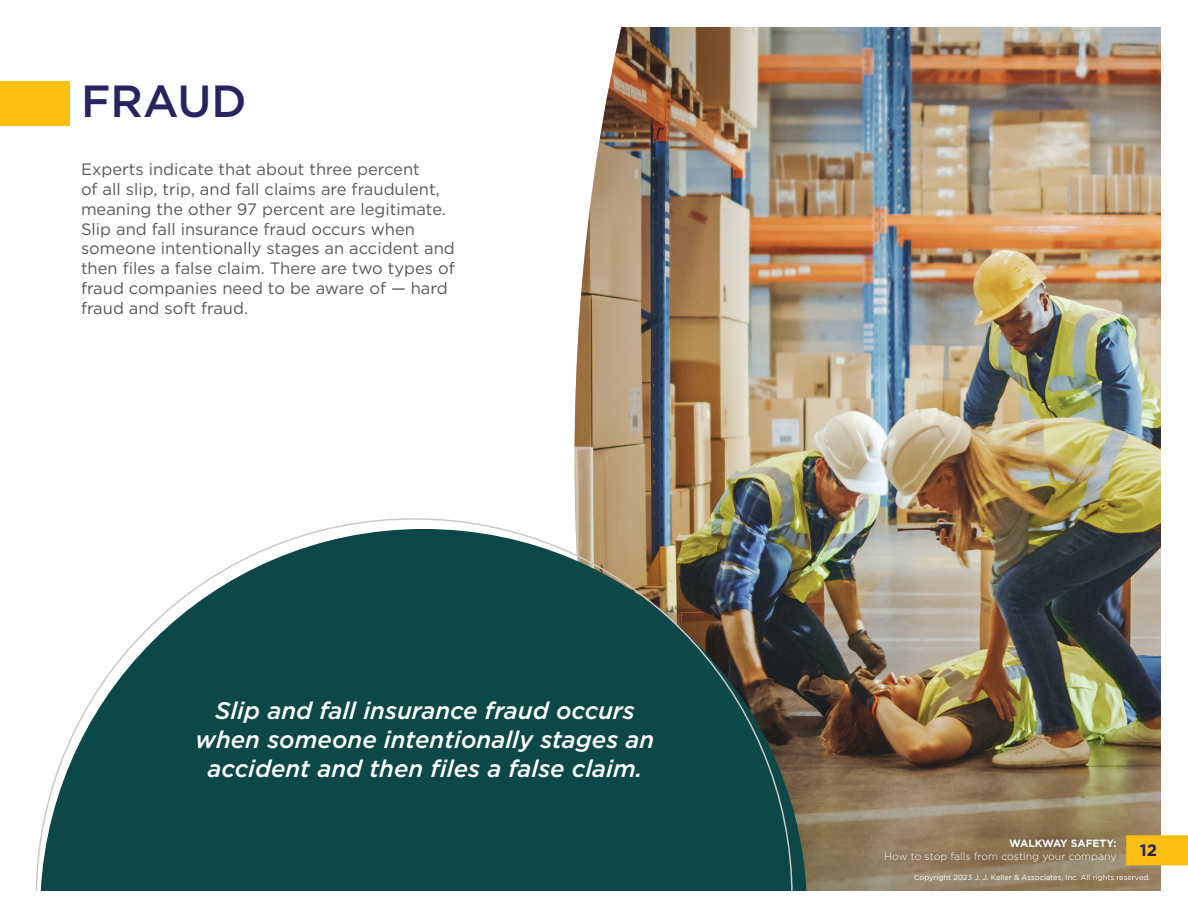
<style>
.page{position:relative;width:1188px;height:918px;background:#fff}
.page>*{position:absolute;margin:0;border:0;box-sizing:border-box;transform-origin:0 0}
.Header_1{font:500 45px "Gotham";color:#282460}
.Callout{font:italic 500 24px/28.8px "Gotham";color:#fff;text-align:center}
.Body{font:16.5px/19.8px "Gotham";color:#57585a}
.t1{font:700 16.5px "Gotham";color:#282460}
.t2{font:300 10.5px "Gotham";color:#fff}
.t3{font:700 10.5px "Gotham";color:#fff}
.t4{font:7.5px "Gotham";color:#fff}
</style>
<div class="page">
<img style="left:575px;top:27px;width:586px;height:864px">
<svg style="left:36px;top:518px;width:757px;height:373px;background:#386462"></svg>
<div style="left:0;top:81px;width:69px;height:44px;background:#fdbe12"></div>
<div style="left:1126px;top:835px;width:62px;height:30px;background:#fdbe12"></div>
<div style="left:878px;top:832px;width:245px;height:37px;background:#231f20;opacity:.53"></div>
<p class="Header_1" style="left:81px;top:72px;width:167px">FRAUD</p>
<p class="Body" style="left:81px;top:159px;width:375px">Experts indicate that about three percent<br>of all slip, trip, and fall claims are fraudulent, meaning the other 97 percent are legitimate.<br>Slip and fall insurance fraud occurs when someone intentionally stages an accident and then files a false claim. There are two types of fraud companies need to be aware of — hard fraud and soft fraud.</p>
<p class="Callout" style="left:196px;top:696px;width:460px">Slip and fall insurance fraud occurs when someone intentionally stages an accident and then files a false claim.</p>
<p class="t3" style="left:1009px;top:837px;width:109px">WALKWAY SAFETY:</p>
<p class="t2" style="left:884px;top:850px;width:234px">How to stop falls from costing your company</p>
<p class="t1" style="left:1140px;top:839px;width:19px">12</p>
<p class="t4" style="left:914px;top:872px;width:238px">Copyright 2023 J. J. Keller &amp; Associates, Inc. All rights reserved.</p>
</div>
